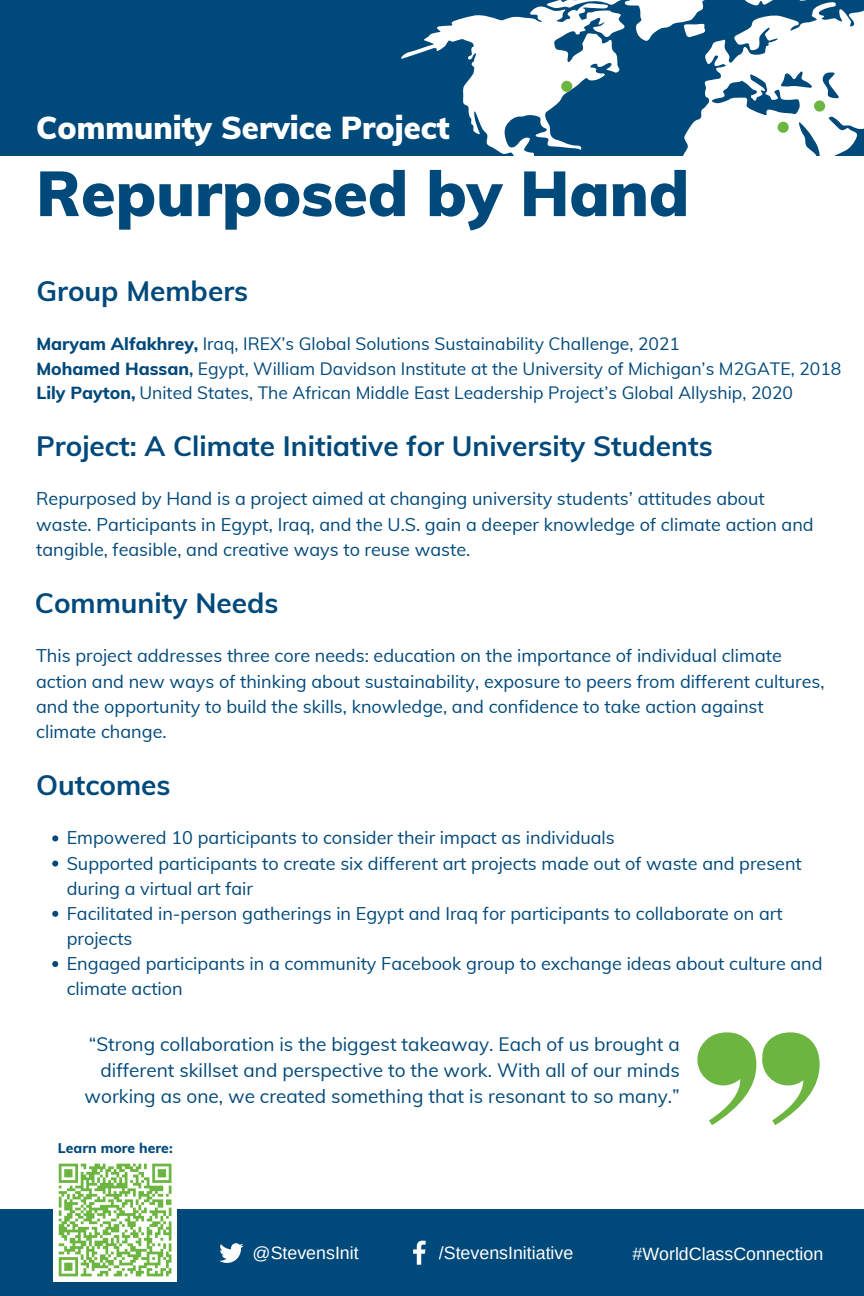
<style>
.page{position:relative;width:864px;height:1296px;background:#fff}
.page>*{position:absolute;margin:0;border:0;box-sizing:border-box;transform-origin:0 0}
.t1{font:900 62.75px "Muli";color:#00497b}
.t2{font:900 31.05px "Muli";color:#fff}
.t3{font:700 28px "Muli";color:#00497b}
.t4{font:19px/26.2px "Muli";color:#00497b;text-align:right}
.t5{font:18px/25.1px "Muli";color:#00497b}
.t6{font:17.8px "Arimo";color:#fff}
.t7{font:17.5px "Muli";color:#00497b}
.t8{font:800 14px "Muli";color:#00497b}
.s1{font-weight:800}
.s2{font-weight:700}
</style>
<div class="page">
<div style="left:0;top:0;width:864px;height:155px;background:#00497b"></div>
<svg style="left:401px;top:0;width:463px;height:156px"></svg>
<div style="left:0;top:1210px;width:864px;height:86px;background:#00497b"></div>
<div style="left:53px;top:1158px;width:124px;height:124px;background:#fff"></div>
<svg style="left:58px;top:1163px;width:114px;height:114px"></svg>
<svg style="left:219px;top:1243px;width:24px;height:20px"></svg>
<svg style="left:413px;top:1240px;width:13px;height:25px"></svg>
<div style="left:561px;top:81px;width:11px;height:11px;background:#6bb540;border-radius:50%"></div>
<svg style="left:762px;top:1032px;width:58px;height:93px"></svg>
<svg style="left:697px;top:1032px;width:59px;height:93px"></svg>
<svg style="left:52px;top:835px;width:6px;height:6px"></svg>
<svg style="left:52px;top:861px;width:6px;height:6px"></svg>
<svg style="left:52px;top:911px;width:6px;height:6px"></svg>
<svg style="left:52px;top:961px;width:6px;height:6px"></svg>
<div style="left:814px;top:100px;width:11px;height:12px;background:#6bb540;border-radius:50%"></div>
<div style="left:778px;top:122px;width:11px;height:11px;background:#6bb540;border-radius:50%"></div>
<p class="t2" style="left:36px;top:107px;width:415px">Community Service Project</p>
<p class="t1" style="left:36px;top:153px;width:654px">Repurposed by Hand</p>
<p class="t3" style="left:36px;top:273px;width:213px">Group Members</p>
<p class="t7" style="left:36px;top:333px;width:645px"><span class="s1">Maryam Alfakhrey,</span> Iraq, IREX’s Global Solutions Sustainability Challenge, 2021</p>
<p class="t7" style="left:36px;top:357px;width:806px"><span class="s1">Mohamed Hassan</span><span class="s2">,</span> Egypt, William Davidson Institute at the University of Michigan’s M2GATE, 2018</p>
<p class="t7" style="left:36px;top:382px;width:758px"><span class="s1">Lily Payton,</span> United States, The African Middle East Leadership Project’s Global Allyship, 2020</p>
<p class="t3" style="left:36px;top:428px;width:678px">Project: A Climate Initiative for University Students</p>
<p class="t5" style="left:36px;top:486px;width:779px">Repurposed by Hand is a project aimed at changing university students’ attitudes about waste. Participants in Egypt, Iraq, and the U.S. gain a deeper knowledge of climate action and tangible, feasible, and creative ways to reuse waste.</p>
<p class="t3" style="left:35px;top:585px;width:245px">Community Needs</p>
<p class="t5" style="left:36px;top:643px;width:790px">This project addresses three core needs: education on the importance of individual climate action and new ways of thinking about sustainability, exposure to peers from different cultures, and the opportunity to build the skills, knowledge, and confidence to take action against climate change.</p>
<p class="t3" style="left:36px;top:767px;width:136px">Outcomes</p>
<p class="t5" style="left:67px;top:825px;width:550px">Empowered 10 participants to consider their impact as individuals</p>
<p class="t5" style="left:67px;top:850px;width:737px">Supported participants to create six different art projects made out of waste and present during a virtual art fair</p>
<p class="t5" style="left:67px;top:900px;width:717px">Facilitated in-person gatherings in Egypt and Iraq for participants to collaborate on art projects</p>
<p class="t5" style="left:67px;top:951px;width:757px">Engaged participants in a community Facebook group to exchange ideas about culture and climate action</p>
<p class="t4" style="left:85px;top:1030px;width:597px">“Strong collaboration is the biggest takeaway. Each of us brought a different skillset and perspective to the work. With all of our minds working as one, we created something that is resonant to so many.”</p>
<p class="t8" style="left:58px;top:1139px;width:116px">Learn more here:</p>
<p class="t6" style="left:253px;top:1243px;width:108px">@StevensInit</p>
<p class="t6" style="left:439px;top:1243px;width:136px">/StevensInitiative</p>
<p class="t6" style="left:633px;top:1243px;width:192px">#WorldClassConnection</p>
</div>
